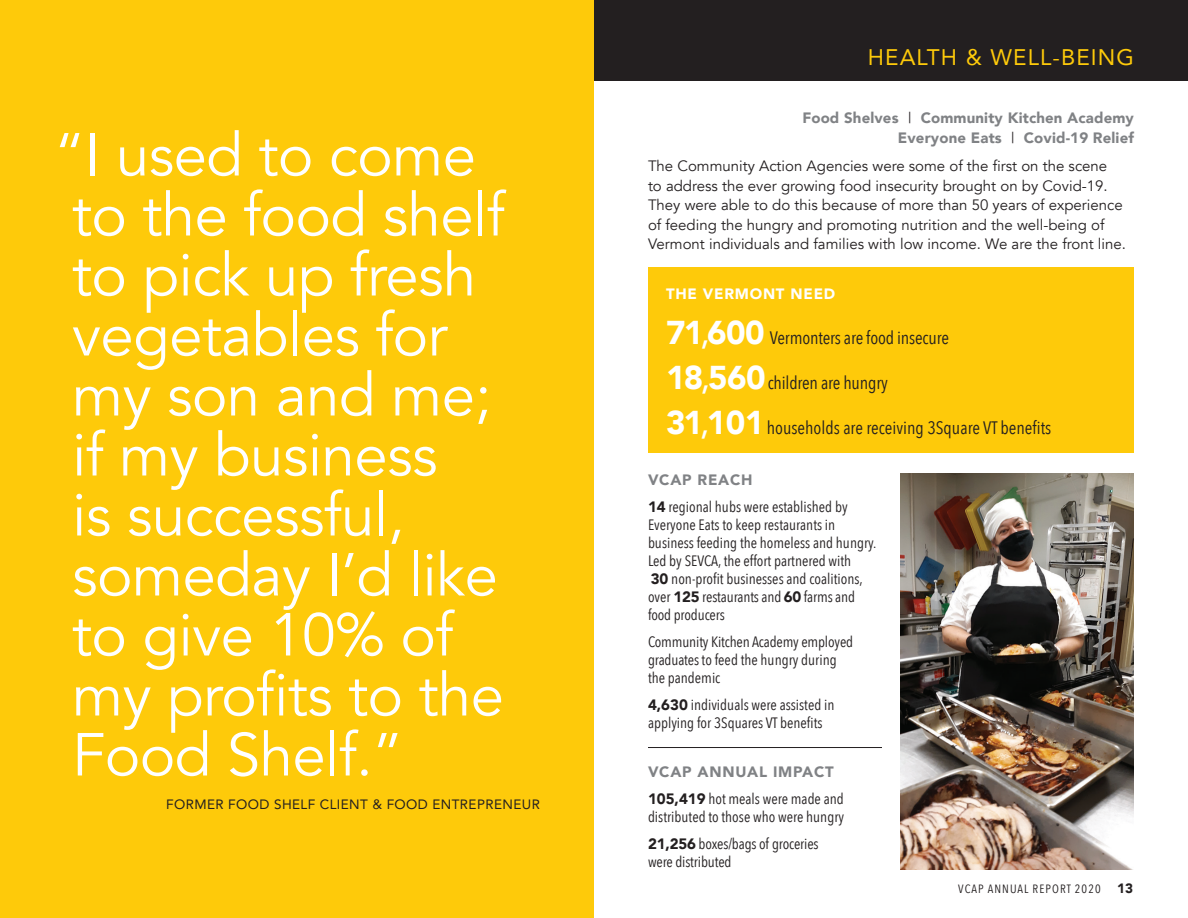
<style>
.page{position:relative;width:1188px;height:918px;background:#fff}
.page>*{position:absolute;margin:0;border:0;box-sizing:border-box;transform-origin:0 0}
.t1{font:60px/60px "Avenir";letter-spacing:-.01em;color:#fff}
.t2{font:22.5px "Avenir";letter-spacing:.05em;color:#feca0a}
.t3{font:18px "Avenir Next Condensed";letter-spacing:-.01em;color:#231f20}
.t4{font:15px/18px "Avenir Next Condensed";color:#231f20}
.t5{font:15px/19.5px "Avenir";color:#231f20}
.SUBHEAD{font:900 15px "Avenir";letter-spacing:.01em;color:#808285}
.SUBHEAD-2{font:900 15px "Avenir";letter-spacing:.05em;color:#808285}
.t6{font:900 15px "Avenir";letter-spacing:.05em;color:#fff}
.t7{font:13.5px "Avenir";letter-spacing:.03em;color:#231f20}
.t8{font:12px "Avenir Next Condensed";letter-spacing:.09em;color:#231f20}
.s1{font-weight:400;color:#231f20}
.s2{font-family:"Avenir";font-weight:900;font-size:33px;color:#fff}
.s3{font-family:"Avenir";font-weight:500;font-size:33px;color:#fff}
.s4{font-family:"Avenir";font-weight:900}
.s5{font-family:"Avenir";font-weight:900;font-size:13.5px}
</style>
<div class="page">
<div style="left:0;top:0;width:594px;height:918px;background:#feca0a"></div>
<div style="left:648px;top:267px;width:486px;height:186px;background:#feca0a"></div>
<hr style="left:648px;top:747px;width:234px;height:1px;background:#231f20">
<div style="left:594px;top:0;width:594px;height:81px;background:#231f20"></div>
<img style="left:900px;top:474px;width:234px;height:396px">
<p class="t1" style="left:72px;top:126px;width:434px;text-indent:-18px">“I used to come to the food shelf to pick up fresh vegetables for my son and me; if my business<br>is successful, someday I’d like to give 10% of my profits to the<br>Food Shelf.”</p>
<p class="t7" style="left:166px;top:793px;width:375px">FORMER FOOD SHELF CLIENT &amp; FOOD ENTREPRENEUR</p>
<p class="t2" style="left:868px;top:39px;width:268px">HEALTH &amp; WELL-BEING</p>
<p class="SUBHEAD" style="left:802px;top:105px;width:333px">Food Shelves <span class="s1">|</span> Community Kitchen Academy</p>
<p class="SUBHEAD" style="left:898px;top:124px;width:238px">Everyone Eats <span class="s1">|</span> Covid-19 Relief</p>
<p class="t5" style="left:648px;top:156px;width:479px">The Community Action Agencies were some of the first on the scene<br>to address the ever growing food insecurity brought on by Covid-19.<br>They were able to do this because of more than 50 years of experience of feeding the hungry and promoting nutrition and the well-being of Vermont individuals and families with low income. We are the front line.</p>
<p class="t6" style="left:666px;top:281px;width:171px">THE VERMONT NEED</p>
<p class="t3" style="left:666px;top:323px;width:285px"><span class="s2">71</span><span class="s3">,</span><span class="s2">600</span> Vermonters are food insecure</p>
<p class="t3" style="left:666px;top:368px;width:223px"><span class="s2">18</span><span class="s3">,</span><span class="s2">560</span>children are hungry</p>
<p class="t3" style="left:666px;top:413px;width:387px"><span class="s2">31</span><span class="s3">,</span><span class="s2">101</span>households are receiving 3Square VT benefits</p>
<p class="SUBHEAD-2" style="left:648px;top:467px;width:106px">VCAP REACH</p>
<p class="t4" style="left:648px;top:497px;width:230px"><span class="s4">14</span> regional hubs were established by Everyone Eats to keep restaurants in business feeding the homeless and hungry.<br>Led by SEVCA, the effort partnered with<br><span class="s4">30</span> non-profit businesses and coalitions, over <span class="s4">125</span> restaurants and <span class="s4">60</span> farms and food producers</p>
<p class="t4" style="left:648px;top:632px;width:207px">Community Kitchen Academy employed graduates to feed the hungry during the pandemic</p>
<p class="t4" style="left:648px;top:695px;width:188px"><span class="s4">4,630</span> individuals were assisted in applying for 3Squares VT benefits</p>
<p class="SUBHEAD-2" style="left:648px;top:759px;width:187px">VCAP ANNUAL IMPACT</p>
<p class="t4" style="left:648px;top:789px;width:198px"><span class="s4">105,419</span> hot meals were made and distributed to those who were hungry</p>
<p class="t4" style="left:648px;top:834px;width:172px"><span class="s4">21,256</span> boxes/bags of groceries were distributed</p>
<p class="t8" style="left:958px;top:878px;width:176px">VCAP ANNUAL REPORT 2020 <span class="s5">13</span></p>
</div>
